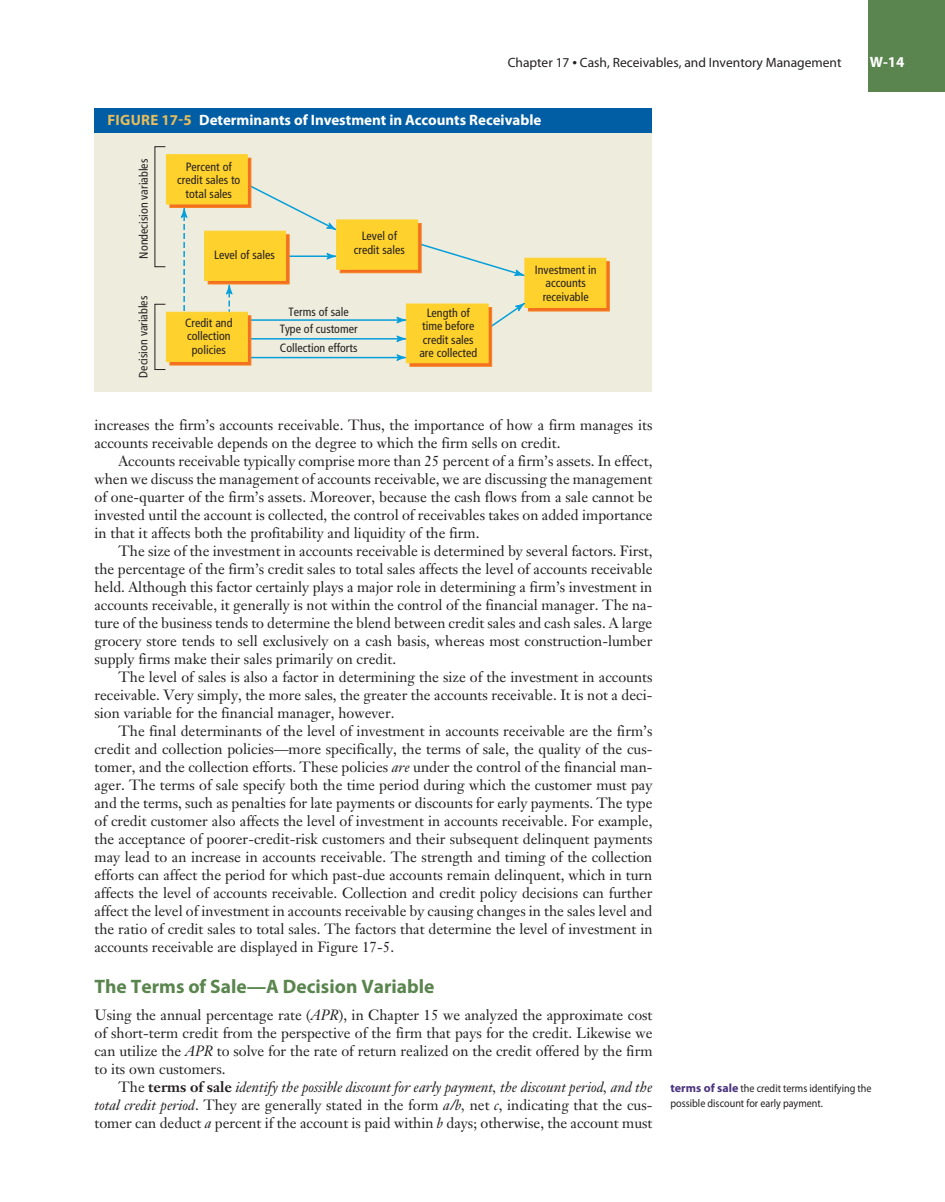
<style>
.page{position:relative;width:945px;height:1202px;background:#fff}
.page>*{position:absolute;margin:0;border:0;box-sizing:border-box;transform-origin:0 0}
.t1{font:700 19.5px "Myriad Pro";color:#5a854e}
.t2{font:700 15px "Myriad Pro";color:#fff}
.t3{font:700 15px "Myriad Pro";color:#e5bc5d}
.t4{font:14.7px/18px "Janson Text LT Std";color:#231f20;text-align:justify}
.t5{font:13.5px "Myriad Pro";color:#231f20}
.t6{font:condensed 12px/13.5px "Frutiger";color:#231f20;text-align:center}
.t7{font:11.25px/15px "Myriad Pro";color:#231f20;scale:.9 1}
.s1{font-size:16.5px}
.s2{color:#e5bc5d}
.s3{font-style:italic}
.s4{font-weight:700}
.s5{font-weight:700;font-size:12px;color:#4a337e}
</style>
<div class="page">
<div style="left:868px;top:0;width:77px;height:92px;background:#5a854e"></div>
<div style="left:94px;top:130px;width:558px;height:262px;background:#eeeddd"></div>
<div style="left:94px;top:108px;width:558px;height:24px;background:#015ea5"></div>
<svg style="left:154px;top:146px;width:12px;height:224px"></svg>
<svg style="left:530px;top:263px;width:78px;height:46px"></svg>
<div style="left:528px;top:261px;width:82px;height:50px;border:1px solid #f58220"></div>
<div style="left:525px;top:258px;width:81px;height:50px;background:#ffd12c"></div>
<hr style="left:248px;top:357px;width:151px;height:1px;background:#069edb">
<svg style="left:396px;top:354px;width:10px;height:7px"></svg>
<hr style="left:248px;top:338px;width:151px;height:1px;background:#069edb">
<svg style="left:396px;top:336px;width:10px;height:6px"></svg>
<hr style="left:248px;top:319px;width:151px;height:2px;background:#069edb">
<svg style="left:396px;top:317px;width:10px;height:6px"></svg>
<hr style="left:286px;top:255px;width:43px;height:2px;background:#069edb">
<svg style="left:327px;top:253px;width:9px;height:6px"></svg>
<svg style="left:487px;top:302px;width:39px;height:28px"></svg>
<svg style="left:251px;top:183px;width:85px;height:47px"></svg>
<svg style="left:417px;top:244px;width:109px;height:32px"></svg>
<svg style="left:181px;top:208px;width:6px;height:103px"></svg>
<svg style="left:226px;top:284px;width:6px;height:28px"></svg>
<svg style="left:170px;top:158px;width:81px;height:50px"></svg>
<div style="left:166px;top:154px;width:82px;height:50px;background:#ffd12c;border:1px solid #ffd12c"></div>
<div style="left:170px;top:315px;width:81px;height:50px;background:#f36e21;border:1px solid #f58220"></div>
<div style="left:166px;top:312px;width:82px;height:50px;background:#ffd12c"></div>
<div style="left:208px;top:234px;width:82px;height:50px;background:linear-gradient(to bottom,#f47d22,#f47d22);border:1px solid #f58220"></div>
<div style="left:204px;top:231px;width:82px;height:50px;background:#ffd12c"></div>
<div style="left:340px;top:223px;width:82px;height:50px;background:linear-gradient(to bottom,#f47d22,#f47c22);border:1px solid #f58220"></div>
<div style="left:336px;top:219px;width:82px;height:51px;background:#ffd12c;border:1px solid #ffd12c"></div>
<div style="left:410px;top:307px;width:82px;height:60px;background:linear-gradient(to right,#f68a24,#f68824);border:1px solid #f58220"></div>
<div style="left:406px;top:304px;width:83px;height:59px;background:#ffd12c;border:1px solid #ffd12c"></div>
<p class="t5" style="left:508px;top:55px;width:335px">Chapter 17 <span class="s1">•</span> Cash, Receivables, and Inventory Management</p>
<p class="t2" style="left:870px;top:53px;width:36px">W-14</p>
<p class="t3" style="left:107px;top:111px;width:34px">Figure</p>
<p class="t2" style="left:162px;top:111px;width:381px"><span class="s2">17-5</span> Determinants of Investment in Accounts Receivable</p>
<p class="t6" style="left:177px;top:160px;width:65px">Percent of credit sales to total sales</p>
<p class="t6" style="left:137px;top:258px;width:101px;rotate:-90deg">Nondecision variables</p>
<p class="t6" style="left:354px;top:229px;width:52px">Level of credit sales</p>
<p class="t6" style="left:214px;top:248px;width:62px">Level of sales</p>
<p class="t6" style="left:137px;top:377px;width:83px;rotate:-90deg">Decision variables</p>
<p class="t6" style="left:280px;top:303px;width:79px;line-height:17.4px">Terms of sale<br>Type of customer</p>
<p class="t6" style="left:280px;top:341px;width:79px">Collection efforts</p>
<p class="t6" style="left:185px;top:316px;width:49px">Credit and collection policies</p>
<p class="t6" style="left:419px;top:306px;width:59px">Length of time before credit sales are collected</p>
<p class="t6" style="left:535px;top:263px;width:63px">Investment in accounts receivable</p>
<p class="t4" style="left:94px;top:416px;width:560px">increases the firm’s accounts receivable. Thus, the importance of how a firm manages its accounts receivable depends on the degree to which the firm sells on credit.</p>
<p class="t4" style="left:94px;top:452px;width:560px;text-indent:24px">Accounts receivable typically comprise more than 25 percent of a firm’s assets. In effect, when we discuss the management of accounts receivable, we are discussing the management of one-quarter of the firm’s assets. Moreover, because the cash flows from a sale cannot be invested until the account is collected, the control of receivables takes on added importance in that it affects both the profitability and liquidity of the firm.</p>
<p class="t4" style="left:94px;top:542px;width:560px;text-indent:24px">The size of the investment in accounts receivable is determined by several factors. First, the percentage of the firm’s credit sales to total sales affects the level of accounts receivable held. Although this factor certainly plays a major role in determining a firm’s investment in accounts receivable, it generally is not within the control of the financial manager. The na&shy;ture of the business tends to determine the blend between credit sales and cash sales. A large grocery store tends to sell exclusively on a cash basis, whereas most construction-lumber supply firms make their sales primarily on credit.</p>
<p class="t4" style="left:94px;top:668px;width:560px;text-indent:24px">The level of sales is also a factor in determining the size of the investment in accounts receivable. Very simply, the more sales, the greater the accounts receivable. It is not a deci&shy;sion variable for the financial manager, however.</p>
<p class="t4" style="left:94px;top:722px;width:560px;text-indent:24px">The final determinants of the level of investment in accounts receivable are the firm’s credit and collection policies—more specifically, the terms of sale, the quality of the cus&shy;tomer, and the collection efforts. These policies <span class="s3">are</span> under the control of the financial man&shy;ager. The terms of sale specify both the time period during which the customer must pay and the terms, such as penalties for late payments or discounts for early payments. The type of credit customer also affects the level of investment in accounts receivable. For example, the acceptance of poorer-credit-risk customers and their subsequent delinquent payments may lead to an increase in accounts receivable. The strength and timing of the collection efforts can affect the period for which past-due accounts remain delinquent, which in turn affects the level of accounts receivable. Collection and credit policy decisions can further affect the level of investment in accounts receivable by causing changes in the sales level and the ratio of credit sales to total sales. The factors that determine the level of investment in accounts receivable are displayed in Figure 17-5.</p>
<h1 class="t1" style="left:94px;top:975px;width:341px">The Terms of Sale—A Decision Variable</h1>
<p class="t4" style="left:94px;top:1005px;width:560px">Using the annual percentage rate (<span class="s3">APR</span>), in Chapter 15 we analyzed the approximate cost of short-term credit from the perspective of the firm that pays for the credit. Likewise we can utilize the <span class="s3">APR</span> to solve for the rate of return realized on the credit offered by the firm to its own customers.</p>
<p class="t4" style="left:94px;top:1077px;width:560px;text-indent:24px">The <span class="s4">terms of sale</span> <span class="s3">identify the possible discount for early payment, the discount period, and the total credit period</span>. They are generally stated in the form <span class="s3">a/b,</span> net <span class="s3">c</span>, indicating that the cus&shy;tomer can deduct <span class="s3">a</span> percent if the account is paid within <span class="s3">b</span> days; otherwise, the account must</p>
<p class="t7" style="left:670px;top:1081px;width:225px"><span class="s5">terms of sale</span> the credit terms identifying the possible discount for early payment.</p>
</div>
